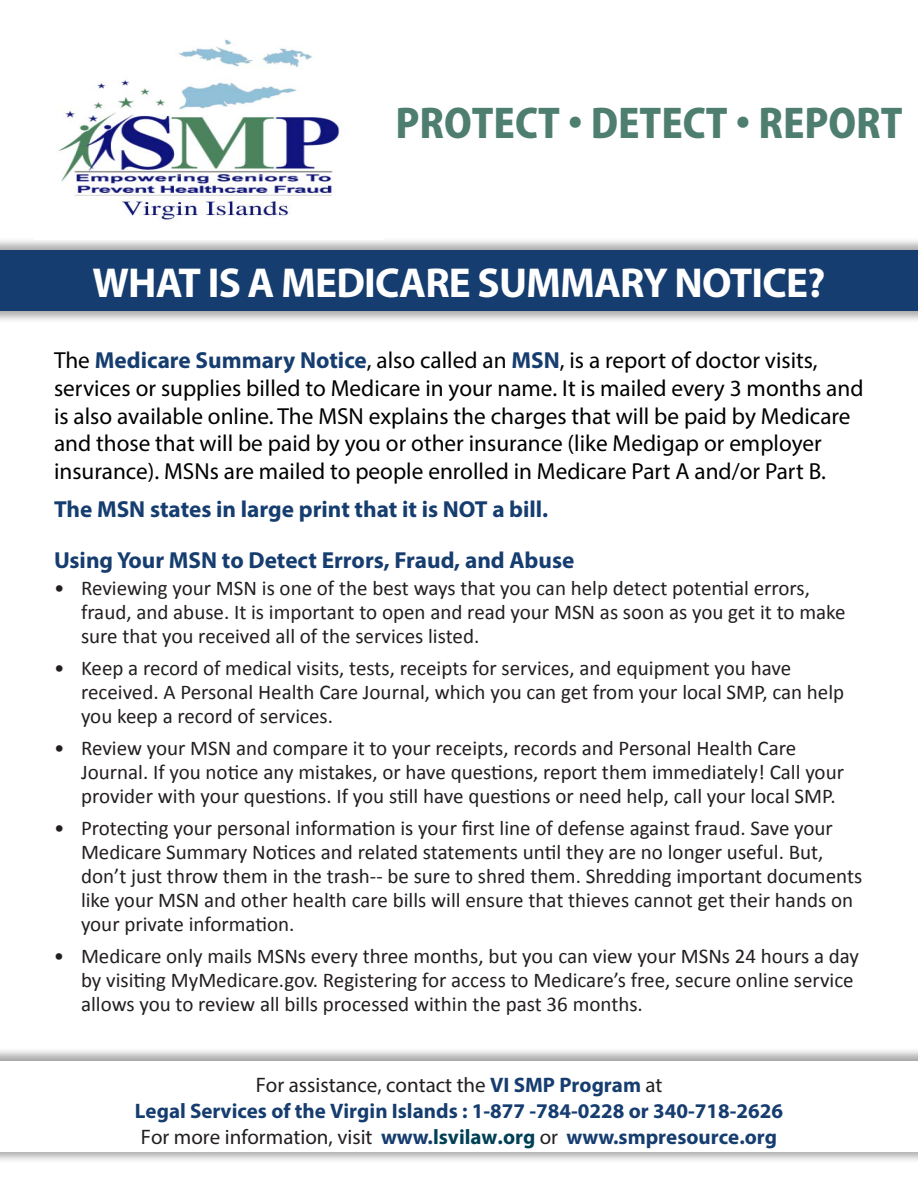
<style>
.page{position:relative;width:918px;height:1188px;background:#fff}
.page>*{position:absolute;margin:0;border:0;box-sizing:border-box;transform-origin:0 0}
.t1{font:700 42px "Myriad Pro";letter-spacing:-.02em;color:#fff}
.t2{font:800 39px "Koz Go Pr 6 N";color:#4e7e6f}
.t3{font:23.25px/27.9px "Myriad Pro";color:#000}
.t4{font:700 23.25px "Myriad Pro";color:#163d6f}
.t5{font:21px/24px "Calibri";color:#231f20}
.t6{font:700 21px/25.8px "Myriad Pro";color:#163d6f;text-align:center}
.s1{font-weight:700;color:#163d6f}
.s2{font-weight:400;color:#231f20}
.s3{color:#004055}
</style>
<div class="page">
<div style="left:0;top:248px;width:918px;height:76px;background:#231f20;opacity:.37"></div>
<div style="left:0;top:237px;width:918px;height:76px;background:#231f20;opacity:.37"></div>
<div style="left:0;top:251px;width:918px;height:60px;background:#163d6f"></div>
<div style="left:0;top:1058px;width:918px;height:106px;background:#231f20;opacity:.37"></div>
<div style="left:0;top:1047px;width:918px;height:106px;background:#231f20;opacity:.37"></div>
<div style="left:0;top:1061px;width:918px;height:90px;background:#fff"></div>
<img style="left:34px;top:39px;width:349px;height:200px">
<h2 class="t2" style="left:395px;top:101px;width:509px">PROTECT • DETECT • REPORT</h2>
<h1 class="t1" style="left:93px;top:255px;width:734px">WHAT IS A MEDICARE SUMMARY NOTICE?</h1>
<p class="t3" style="left:54px;top:346px;width:811px">The <span class="s1">Medicare Summary Notice</span>, also called an <span class="s1">MSN</span>, is a report of doctor visits, services or supplies billed to Medicare in your name. It is mailed every 3 months and is also available online. The MSN explains the charges that will be paid by Medicare and those that will be paid by you or other insurance (like Medigap or employer insurance). MSNs are mailed to people enrolled in Medicare Part A and/or Part B.</p>
<p class="t4" style="left:54px;top:494px;width:496px">The MSN states in large print that it is NOT a bill.</p>
<p class="t4" style="left:54px;top:545px;width:522px">Using Your MSN to Detect Errors, Fraud, and Abuse</p>
<p class="t5" style="left:81px;top:576px;width:766px;text-indent:-27px">• Reviewing your MSN is one of the best ways that you can help detect potential errors, fraud, and abuse. It is important to open and read your MSN as soon as you get it to make sure that you received all of the services listed.</p>
<p class="t5" style="left:81px;top:656px;width:765px;text-indent:-27px">• Keep a record of medical visits, tests, receipts for services, and equipment you have received. A Personal Health Care Journal, which you can get from your local SMP, can help you keep a record of services.</p>
<p class="t5" style="left:81px;top:736px;width:765px;text-indent:-27px">• Review your MSN and compare it to your receipts, records and Personal Health Care<br>Journal. If you notice any mistakes, or have questions, report them immediately! Call your provider with your questions. If you still have questions or need help, call your local SMP.</p>
<p class="t5" style="left:81px;top:816px;width:783px;text-indent:-27px">• Protecting your personal information is your first line of defense against fraud. Save your Medicare Summary Notices and related statements until they are no longer useful. But, don’t just throw them in the trash-- be sure to shred them. Shredding important documents like your MSN and other health care bills will ensure that thieves cannot get their hands on your private information.</p>
<p class="t5" style="left:81px;top:945px;width:780px;text-indent:-27px">• Medicare only mails MSNs every three months, but you can view your MSNs 24 hours a day by visiting MyMedicare.gov. Registering for access to Medicare’s free, secure online service allows you to review all bills processed within the past 36 months.</p>
<p class="t6" style="left:135px;top:1072px;width:650px"><span class="s2">For assistance, contact the</span> VI SMP Program <span class="s2">at<br></span>Legal Services of the Virgin Islands : 1-877 -784-0228 or 340-718-2626<br><span class="s2">For more information, visit</span> www.<span class="s3">lsvilaw.org</span> <span class="s2">or</span> www.smpresource.org</p>
</div>
